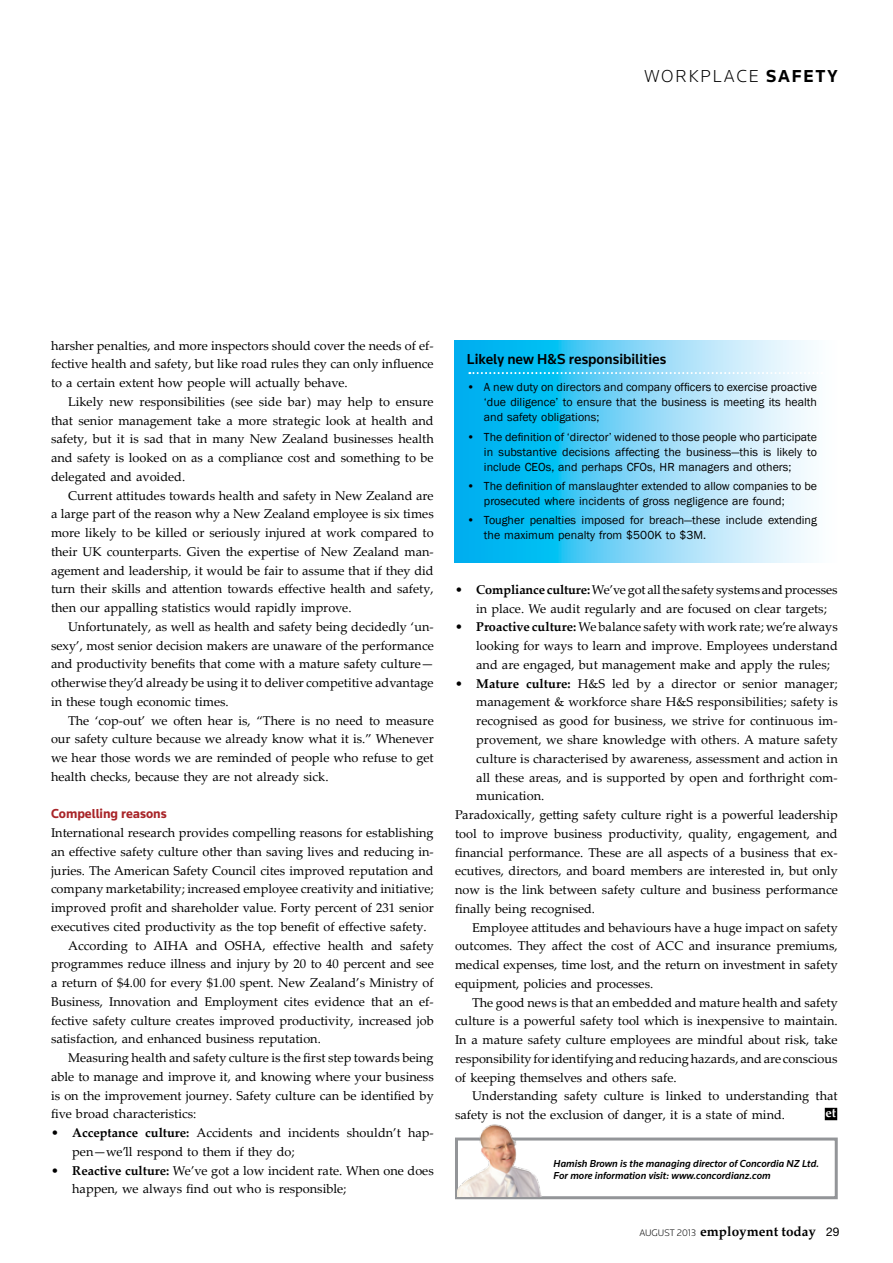
<style>
.page{position:relative;width:893px;height:1263px;background:#fff}
.page>*{position:absolute;margin:0;border:0;box-sizing:border-box;transform-origin:0 0}
.t1{font:300 18px "Knowledge";letter-spacing:.1em;color:#000}
.t2{font:500 15px "Knowledge";color:#000}
.t3{font:700 13.5px "Palatino";color:#000}
.t4{font:700 13.5px "Knowledge";color:#a82428}
.t5{font:12.75px/18.8px "Palatino Linotype";color:#000;text-align:justify}
.t6{font:700 12.75px "Palatino Linotype";color:#fff}
.t7{font:12px/15px "Franklin Gothic";color:#000;text-align:justify}
.t8{font:italic 500 10.5px/12.6px "Knowledge";color:#000}
.s1{font-weight:700}
.s2{font-family:"Knowledge";font-weight:300;font-size:9.75px}
.s3{font-family:"Helvetica Neue";font-weight:400;font-size:12px}
</style>
<div class="page">
<div style="left:455px;top:1137px;width:383px;height:62px;border:3px solid #939598"></div>
<svg style="left:455px;top:341px;width:356px;height:221px;background:#73d4f7"></svg>
<svg style="left:469px;top:372px;width:342px;height:2px"></svg>
<div style="left:825px;top:1108px;width:11px;height:11px;background:#000"></div>
<div style="left:825px;top:1108px;width:12px;height:12px;border:2px solid #000"></div>
<img style="left:458px;top:1124px;width:96px;height:72px">
<h1 class="t1" style="left:644px;top:65px;width:195px">WO RKPLACE <span class="s1">safety</span></h1>
<p class="t5" style="left:51px;top:335px;width:384px">harsher penalties, and more inspectors should cover the needs of ef&shy;fective health and safety, but like road rules they can only influence to a certain extent how people will actually behave.</p>
<p class="t5" style="left:51px;top:392px;width:384px;text-indent:17px">Likely new responsibilities (see side bar) may help to ensure that senior management take a more strategic look at health and safety, but it is sad that in many New Zealand businesses health and safety is looked on as a compliance cost and something to be delegated and avoided.</p>
<p class="t5" style="left:51px;top:485px;width:384px;text-indent:17px">Current attitudes towards health and safety in New Zealand are a large part of the reason why a New Zealand employee is six times more likely to be killed or seriously injured at work compared to their UK counterparts. Given the expertise of New Zealand man&shy;agement and leadership, it would be fair to assume that if they did turn their skills and attention towards effective health and safety, then our appalling statistics would rapidly improve.</p>
<p class="t5" style="left:51px;top:617px;width:384px;text-indent:17px">Unfortunately, as well as health and safety being decidedly ‘un&shy;sexy’, most senior decision makers are unaware of the performance and productivity benefits that come with a mature safety culture— otherwise they’d already be using it to deliver competitive advantage in these tough economic times.</p>
<p class="t5" style="left:51px;top:710px;width:384px;text-indent:17px">The ‘cop-out’ we often hear is, “There is no need to measure our safety culture because we already know what it is.” Whenever we hear those words we are reminded of people who refuse to get health checks, because they are not already sick.</p>
<p class="t4" style="left:51px;top:805px;width:117px">Compelling reasons</p>
<p class="t5" style="left:51px;top:823px;width:384px">International research provides compelling reasons for establishing</p>
<p class="t5" style="left:51px;top:841px;width:384px">an effective safety culture other than saving lives and reducing in-</p>
<p class="t5" style="left:51px;top:860px;width:384px">juries. The American Safety Council cites improved reputation and</p>
<p class="t5" style="left:51px;top:879px;width:384px">company marketability; increased employee creativity and initiative;</p>
<p class="t5" style="left:51px;top:898px;width:384px">improved profit and shareholder value. Forty percent of 231 senior</p>
<p class="t5" style="left:51px;top:916px;width:377px">executives cited productivity as the top benefit of effective safety.</p>
<p class="t5" style="left:68px;top:935px;width:367px">According to AIHA and OSHA, effective health and safety</p>
<p class="t5" style="left:51px;top:954px;width:384px">programmes reduce illness and injury by 20 to 40 percent and see</p>
<p class="t5" style="left:51px;top:973px;width:384px">a return of $4.00 for every $1.00 spent. New Zealand’s Ministry of</p>
<p class="t5" style="left:51px;top:992px;width:384px">Business, Innovation and Employment cites evidence that an ef-</p>
<p class="t5" style="left:51px;top:1010px;width:384px">fective safety culture creates improved productivity, increased job</p>
<p class="t5" style="left:51px;top:1029px;width:271px">satisfaction, and enhanced business reputation.</p>
<p class="t5" style="left:68px;top:1048px;width:367px">Measuring health and safety culture is the first step towards being</p>
<p class="t5" style="left:51px;top:1067px;width:384px">able to manage and improve it, and knowing where your business</p>
<p class="t5" style="left:51px;top:1085px;width:384px">is on the improvement journey. Safety culture can be identified by</p>
<p class="t5" style="left:51px;top:1104px;width:147px">five broad characteristics:</p>
<p class="t5" style="left:72px;top:1123px;width:363px;text-indent:-21px">• <span class="s1">Acceptance culture:</span> Accidents and incidents shouldn’t hap&shy;pen—we’ll respond to them if they do;</p>
<p class="t5" style="left:72px;top:1160px;width:363px;text-indent:-21px">• <span class="s1">Reactive culture:</span> We’ve got a low incident rate. When one does happen, we always find out who is responsible;</p>
<p class="t2" style="left:467px;top:350px;width:201px">Likely new H&amp;S responsibilities</p>
<p class="t7" style="left:484px;top:380px;width:335px;text-indent:-17px">• A new duty on directors and company officers to exercise proactive ‘due diligence’ to ensure that the business is meeting its health and safety obligations;</p>
<p class="t7" style="left:484px;top:429px;width:335px;text-indent:-17px">• The definition of ‘director’ widened to those people who participate in substantive decisions affecting the business—this is likely to include CEOs, and perhaps CFOs, HR managers and others;</p>
<p class="t7" style="left:484px;top:479px;width:335px;text-indent:-17px">• The definition of manslaughter extended to allow companies to be prosecuted where incidents of gross negligence are found;</p>
<p class="t7" style="left:484px;top:513px;width:335px;text-indent:-17px">• Tougher penalties imposed for breach—these include extending the maximum penalty from $500K to $3M.</p>
<p class="t5" style="left:476px;top:580px;width:363px;text-indent:-21px">• <span class="s1">Compliance culture:</span> We’ve got all the safety systems and processes in place. We audit regularly and are focused on clear targets;</p>
<p class="t5" style="left:476px;top:617px;width:363px;text-indent:-21px">• <span class="s1">Proactive culture:</span> We balance safety with work rate; we’re always looking for ways to learn and improve. Employees understand and are engaged, but management make and apply the rules;</p>
<p class="t5" style="left:455px;top:673px;width:384px">• <span class="s1">Mature culture:</span> H&amp;S led by a director or senior manager;</p>
<p class="t5" style="left:476px;top:692px;width:363px">management &amp; workforce share H&amp;S responsibilities; safety is</p>
<p class="t5" style="left:476px;top:711px;width:363px">recognised as good for business, we strive for continuous im-</p>
<p class="t5" style="left:476px;top:730px;width:363px">provement, we share knowledge with others. A mature safety</p>
<p class="t5" style="left:476px;top:748px;width:363px">culture is characterised by awareness, assessment and action in</p>
<p class="t5" style="left:476px;top:767px;width:363px">all these areas, and is supported by open and forthright com-</p>
<p class="t5" style="left:476px;top:786px;width:70px">munication.</p>
<p class="t5" style="left:455px;top:805px;width:384px">Paradoxically, getting safety culture right is a powerful leadership</p>
<p class="t5" style="left:455px;top:823px;width:384px">tool to improve business productivity, quality, engagement, and</p>
<p class="t5" style="left:455px;top:842px;width:384px">financial performance. These are all aspects of a business that ex-</p>
<p class="t5" style="left:455px;top:861px;width:384px">ecutives, directors, and board members are interested in, but only</p>
<p class="t5" style="left:455px;top:880px;width:384px">now is the link between safety culture and business performance</p>
<p class="t5" style="left:455px;top:898px;width:142px">finally being recognised.</p>
<p class="t5" style="left:472px;top:917px;width:367px">Employee attitudes and behaviours have a huge impact on safety</p>
<p class="t5" style="left:455px;top:936px;width:384px">outcomes. They affect the cost of ACC and insurance premiums,</p>
<p class="t5" style="left:455px;top:955px;width:384px">medical expenses, time lost, and the return on investment in safety</p>
<p class="t5" style="left:455px;top:974px;width:200px">equipment, policies and processes.</p>
<p class="t5" style="left:472px;top:992px;width:367px">The good news is that an embedded and mature health and safety</p>
<p class="t5" style="left:455px;top:1011px;width:384px">culture is a powerful safety tool which is inexpensive to maintain.</p>
<p class="t5" style="left:455px;top:1030px;width:384px">In a mature safety culture employees are mindful about risk, take</p>
<p class="t5" style="left:455px;top:1049px;width:384px">responsibility for identifying and reducing hazards, and are conscious</p>
<p class="t5" style="left:455px;top:1067px;width:223px">of keeping themselves and others safe.</p>
<p class="t5" style="left:472px;top:1086px;width:367px">Understanding safety culture is linked to understanding that</p>
<p class="t5" style="left:455px;top:1105px;width:332px">safety is not the exclusion of danger, it is a state of mind.</p>
<p class="t6" style="left:825px;top:1103px;width:12px">et</p>
<p class="t8" style="left:554px;top:1157px;width:267px">Hamish Brown is the managing director of Concordia NZ Ltd.<br>For more information visit: www.concordianz.com</p>
<p class="t3" style="left:639px;top:1223px;width:202px"><span class="s2">AUGUST 2013</span> employment today <span class="s3">29</span></p>
</div>
